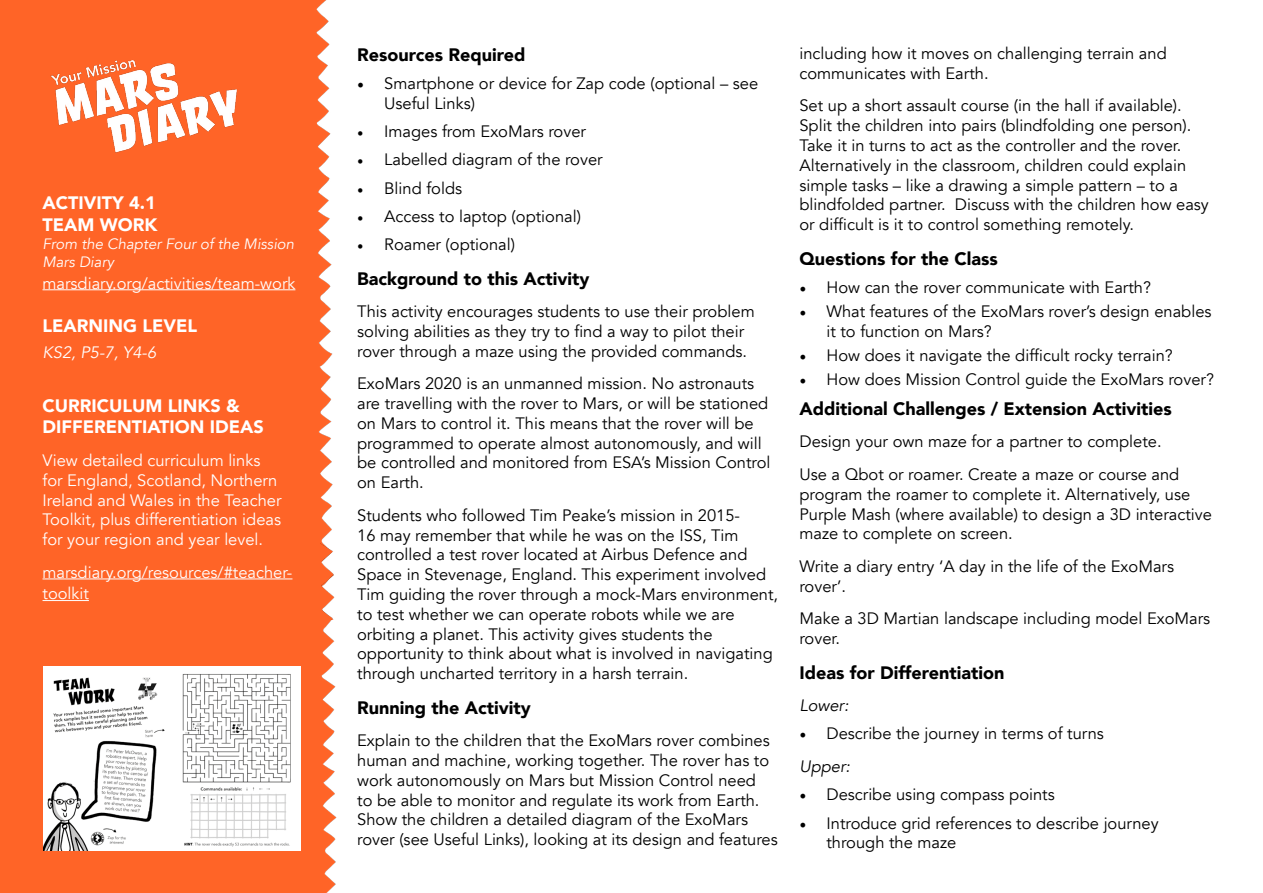
<style>
.page{position:relative;width:1263px;height:893px;background:#fff}
.page>*{position:absolute;margin:0;border:0;box-sizing:border-box;transform-origin:0 0}
.t1{font:900 18px "Avenir";color:#000}
.t2{font:900 18px/21.6px "Avenir";color:#fff}
.t3{font:16.5px/19.8px "Avenir";color:#000}
.t4{font:16.5px/19.8px "Avenir";color:#fff}
.t5{font:italic 16.5px "Avenir";color:#fff}
.t6{font:italic 16.5px "Avenir";color:#000}
.t7{font:italic 15px/18px "Avenir";color:#fff}
.s1{font-family:"Minion Pro";font-size:18px}
.s2{font-family:"Minion Pro"}
.s3{font-style:italic}
</style>
<div class="page">
<div style="left:0;top:0;width:183px;height:893px;background:#ff6427"></div>
<div style="left:170px;top:0;width:163px;height:580px;background:#ff6427"></div>
<img style="left:175px;top:543px;width:162px;height:350px">
<img style="left:50px;top:49px;width:194px;height:111px">
<hr style="left:1262px;top:0;width:1px;height:893px;background:#ff6427">
<hr style="left:43px;top:289px;width:252px;height:1px;background:#fff">
<hr style="left:43px;top:578px;width:249px;height:1px;background:#fff">
<hr style="left:43px;top:600px;width:46px;height:1px;background:#fff">
<img style="left:43px;top:666px;width:257px;height:184px">
<p class="t2" style="left:43px;top:192px;width:116px">ACTIVITY 4.1<br>TEAM WORK</p>
<p class="t7" style="left:43px;top:235px;width:253px">From the Chapter Four of the Mission<br>Mars Diary</p>
<p class="t4" style="left:43px;top:273px;width:254px">marsdiary.org/activities/team-work</p>
<p class="t2" style="left:43px;top:314px;width:156px">LEARNING LEVEL</p>
<p class="t5" style="left:43px;top:342px;width:115px">KS2, P5-7, Y4-6</p>
<p class="t2" style="left:43px;top:394px;width:223px">CURRICULUM LINKS &amp;<br>DIFFERENTIATION IDEAS</p>
<p class="t4" style="left:43px;top:451px;width:241px">View detailed curriculum links for England, Scotland, Northern Ireland and Wales in the Teacher Toolkit, plus differentiation ideas for your region and year level.</p>
<p class="t4" style="left:43px;top:561px;width:251px;line-height:21.6px">marsdiary.org/resources/#teacher&shy;toolkit</p>
<p class="t1" style="left:357px;top:39px;width:170px">Resources Required</p>
<p class="t3" style="left:384px;top:74px;width:376px;text-indent:-27px"><span class="s1">•</span> Smartphone or device for Zap code (optional – see<br>Useful Links)</p>
<p class="t3" style="left:357px;top:122px;width:230px"><span class="s2">•</span> Images from ExoMars rover</p>
<p class="t3" style="left:357px;top:150px;width:247px"><span class="s2">•</span> Labelled diagram of the rover</p>
<p class="t3" style="left:357px;top:178px;width:106px"><span class="s2">•</span> Blind folds</p>
<p class="t3" style="left:357px;top:207px;width:225px"><span class="s2">•</span> Access to laptop (optional)</p>
<p class="t3" style="left:357px;top:235px;width:159px"><span class="s2">•</span> Roamer (optional)</p>
<p class="t1" style="left:357px;top:263px;width:234px">Background to this Activity</p>
<p class="t3" style="left:357px;top:302px;width:399px">This activity encourages students to use their problem solving abilities as they try to find a way to pilot their rover through a maze using the provided commands.</p>
<p class="t3" style="left:357px;top:374px;width:415px">ExoMars 2020 is an unmanned mission. No astronauts are travelling with the rover to Mars, or will be stationed on Mars to control it. This means that the rover will be programmed to operate almost autonomously, and will be controlled and monitored from ESA’s Mission Control on Earth.</p>
<p class="t3" style="left:357px;top:505px;width:422px">Students who followed Tim Peake’s mission in 2015-<br>16 may remember that while he was on the ISS, Tim controlled a test rover located at Airbus Defence and Space in Stevenage, England. This experiment involved Tim guiding the rover through a mock-Mars environment, to test whether we can operate robots while we are orbiting a planet. This activity gives students the opportunity to think about what is involved in navigating through uncharted territory in a harsh terrain.</p>
<p class="t1" style="left:357px;top:692px;width:175px">Running the Activity</p>
<p class="t3" style="left:357px;top:731px;width:422px">Explain to the children that the ExoMars rover combines human and machine, working together. The rover has to work autonomously on Mars but Mission Control need<br>to be able to monitor and regulate its work from Earth.<br>Show the children a detailed diagram of the ExoMars rover (see Useful Links), looking at its design and features</p>
<p class="t3" style="left:799px;top:44px;width:369px">including how it moves on challenging terrain and communicates with Earth.</p>
<p class="t3" style="left:799px;top:96px;width:411px">Set up a short assault course (in the hall if available).<br>Split the children into pairs (blindfolding one person).<br>Take it in turns to act as the controller and the rover.<br>Alternatively in the classroom, children could explain simple tasks – like a drawing a simple pattern – to a blindfolded partner. Discuss with the children how easy or difficult is it to control something remotely.</p>
<p class="t1" style="left:799px;top:243px;width:200px">Questions for the Class</p>
<p class="t3" style="left:799px;top:278px;width:353px"><span class="s1">•</span> How can the rover communicate with Earth?</p>
<p class="t3" style="left:826px;top:302px;width:387px;text-indent:-27px"><span class="s1">•</span> What features of the ExoMars rover’s design enables it to function on Mars?</p>
<p class="t3" style="left:799px;top:345px;width:375px"><span class="s1">•</span> How does it navigate the difficult rocky terrain?</p>
<p class="t3" style="left:799px;top:370px;width:416px"><span class="s1">•</span> How does Mission Control guide the ExoMars rover?</p>
<p class="t1" style="left:799px;top:393px;width:374px">Additional Challenges / Extension Activities</p>
<p class="t3" style="left:799px;top:426px;width:381px;line-height:32.5px">Design your own maze for a partner to complete.<br>Use a Qbot or roamer. Create a maze or course and</p>
<p class="t3" style="left:799px;top:485px;width:414px">program the roamer to complete it. Alternatively, use<br>Purple Mash (where available) to design a 3D interactive maze to complete on screen.</p>
<p class="t3" style="left:799px;top:557px;width:376px">Write a diary entry ‘A day in the life of the ExoMars rover’.</p>
<p class="t3" style="left:799px;top:609px;width:412px">Make a 3D Martian landscape including model ExoMars rover.</p>
<p class="t1" style="left:799px;top:657px;width:206px">Ideas for Differentiation</p>
<p class="t6" style="left:799px;top:696px;width:51px">Lower:</p>
<p class="t3" style="left:799px;top:718px;width:306px;line-height:32.5px"><span class="s1">•</span> Describe the journey in terms of turns<br><span class="s3">Upper:</span></p>
<p class="t3" style="left:799px;top:785px;width:257px"><span class="s1">•</span> Describe using compass points</p>
<p class="t3" style="left:826px;top:813px;width:334px;text-indent:-27px"><span class="s1">•</span> Introduce grid references to describe journey through the maze</p>
</div>
